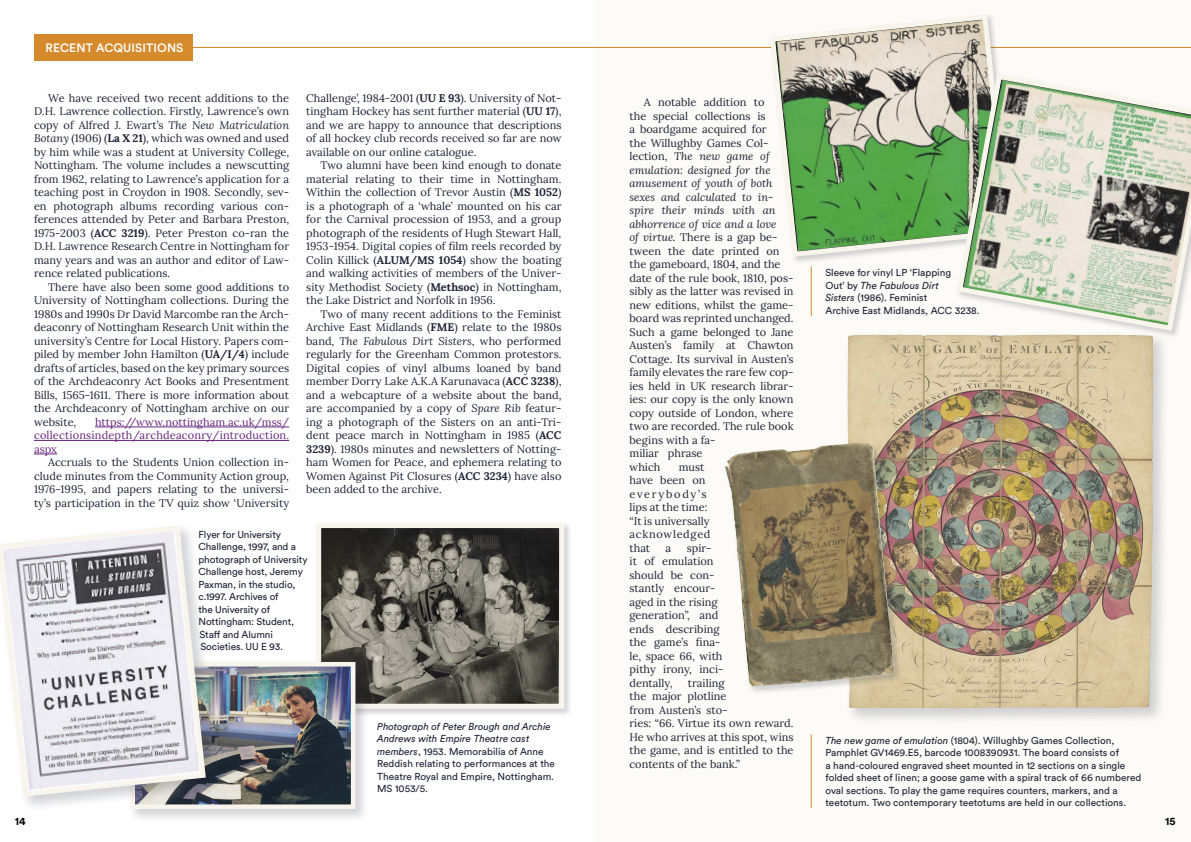
<style>
.page{position:relative;width:1191px;height:842px;background:#fff}
.page>*{position:absolute;margin:0;border:0;box-sizing:border-box;transform-origin:0 0}
.TOP_TITLE_white{font:500 12px "Circular Pro";letter-spacing:.01em;color:#fff}
.BODY_blue_justify{font:11px/13.5px "Lora";color:#1e2335;text-align:justify}
.BODY_blue_justify-2{font:11px/13.5px "Lora";letter-spacing:.015em;color:#68247c;text-align:justify}
.t1{font:700 11px "Circular Pro";color:#000}
.caption_NBlue{font:10px/12.5px "Circular Pro";color:#1e2335}
.s1{font-style:italic}
.s2{font-weight:700}
</style>
<div class="page">
<div style="left:314px;top:521px;width:258px;height:196px;background:#1e2335;opacity:.2"></div>
<img style="left:322px;top:529px;width:236px;height:174px">
<div style="left:316px;top:523px;width:248px;height:186px;border:5px solid #f8f5ec"></div>
<div style="left:595px;top:0;width:596px;height:842px;background:#fcfbf7"></div>
<hr style="left:95px;top:427px;width:194px;height:1px;background:#68247c">
<hr style="left:34px;top:440px;width:255px;height:1px;background:#68247c">
<svg style="left:34px;top:454px;width:23px;height:1px"></svg>
<div style="left:127px;top:659px;width:242px;height:164px;background:#1e2335;opacity:.2"></div>
<img style="left:221px;top:668px;width:128px;height:135px">
<div style="left:130px;top:662px;width:225px;height:147px;border:5px solid #f8f5ec"></div>
<div style="left:844px;top:331px;width:325px;height:394px;background:#1e2335;opacity:.2"></div>
<img style="left:847px;top:334px;width:219px;height:375px">
<hr style="left:188px;top:47px;width:1003px;height:1px;background:#d58a2c">
<div style="left:34px;top:34px;width:159px;height:27px;background:#d58a2c"></div>
<div style="left:0;top:522px;width:221px;height:290px;background:#1e2335;opacity:.2"></div>
<svg style="left:0;top:523px;width:208px;height:276px"></svg>
<div style="left:723px;top:441px;width:179px;height:253px;background:#1e2335;opacity:.2"></div>
<img style="left:724px;top:443px;width:133px;height:91px">
<svg style="left:770px;top:15px;width:228px;height:245px"></svg>
<svg style="left:954px;top:71px;width:237px;height:263px"></svg>
<hr style="left:811px;top:266px;width:1px;height:50px;background:#d58a2c">
<hr style="left:811px;top:734px;width:1px;height:74px;background:#d58a2c">
<p class="TOP_TITLE_white" style="left:45px;top:40px;width:140px">RECENT ACQUISITIONS</p>
<p class="BODY_blue_justify" style="left:34px;top:90px;width:257px;text-indent:14px">We have received two recent additions to the D.H. Lawrence collection. Firstly, Lawrence’s own copy of Alfred J. Ewart’s <span class="s1">The New Matriculation Botany</span> (1906) (<span class="s2">La X 21</span>), which was owned and used by him while was a student at University College, Nottingham. The volume includes a newscutting from 1962, relating to Lawrence’s application for a teaching post in Croydon in 1908. Secondly, sev&shy;en photograph albums recording various con&shy;ferences attended by Peter and Barbara Preston, 1975-2003 (<span class="s2">ACC 3219</span>). Peter Preston co-ran the D.H. Lawrence Research Centre in Nottingham for many years and was an author and editor of Law&shy;rence related publications.</p>
<p class="BODY_blue_justify" style="left:34px;top:279px;width:257px;text-indent:14px">There have also been some good additions to University of Nottingham collections. During the 1980s and 1990s Dr David Marcombe ran the Arch&shy;deaconry of Nottingham Research Unit within the university’s Centre for Local History. Papers com&shy;piled by member John Hamilton (<span class="s2">UA/I/4</span>) include drafts of articles, based on the key primary sources of the Archdeaconry Act Books and Presentment Bills, 1565-1611. There is more information about the Archdeaconry of Nottingham archive on our website,</p>
<p class="BODY_blue_justify-2" style="left:34px;top:414px;width:257px;text-indent:61px">https://www.nottingham.ac.uk/mss/ collectionsindepth/archdeaconry/introduction. aspx</p>
<p class="BODY_blue_justify" style="left:34px;top:455px;width:257px;text-indent:14px">Accruals to the Students Union collection in&shy;clude minutes from the Community Action group, 1976-1995, and papers relating to the universi&shy;ty’s participation in the TV quiz show ‘University</p>
<p class="BODY_blue_justify" style="left:306px;top:90px;width:257px">Challenge’, 1984-2001 (<span class="s2">UU E 93</span>). University of Not&shy;tingham Hockey has sent further material (<span class="s2">UU 17</span>), and we are happy to announce that descriptions of all hockey club records received so far are now available on our online catalogue.</p>
<p class="BODY_blue_justify" style="left:306px;top:158px;width:257px;text-indent:14px">Two alumni have been kind enough to donate material relating to their time in Nottingham.<br>Within the collection of Trevor Austin (<span class="s2">MS 1052</span>) is a photograph of a ‘whale’ mounted on his car for the Carnival procession of 1953, and a group photograph of the residents of Hugh Stewart Hall, 1953-1954. Digital copies of film reels recorded by Colin Killick (<span class="s2">ALUM/MS 1054</span>) show the boating and walking activities of members of the Univer&shy;sity Methodist Society (<span class="s2">Methsoc</span>) in Nottingham, the Lake District and Norfolk in 1956.</p>
<p class="BODY_blue_justify" style="left:306px;top:306px;width:257px;text-indent:14px">Two of many recent additions to the Feminist Archive East Midlands (<span class="s2">FME</span>) relate to the 1980s band, <span class="s1">The Fabulous Dirt Sisters</span>, who performed regularly for the Greenham Common protestors.<br>Digital copies of vinyl albums loaned by band member Dorry Lake A.K.A Karunavaca (<span class="s2">ACC 3238</span>), and a webcapture of a website about the band, are accompanied by a copy of <span class="s1">Spare Rib</span> featur&shy;ing a photograph of the Sisters on an anti-Tri&shy;dent peace march in Nottingham in 1985 (<span class="s2">ACC 3239</span>). 1980s minutes and newsletters of Notting&shy;ham Women for Peace, and ephemera relating to Women Against Pit Closures (<span class="s2">ACC 3234</span>) have also been added to the archive.</p>
<p class="caption_NBlue" style="left:198px;top:527px;width:111px">Flyer for University<br>Challenge, 1997, and a photograph of University<br>Challenge host, Jeremy<br>Paxman, in the studio, c.1997. Archives of<br>the University of<br>Nottingham: Student,<br>Staff and Alumni<br>Societies. UU E 93.</p>
<p class="caption_NBlue" style="left:377px;top:719px;width:179px"><span class="s1">Photograph of Peter Brough and Archie<br>Andrews with Empire Theatre cast members</span>, 1953. Memorabilia of Anne<br>Reddish relating to performances at the<br>Theatre Royal and Empire, Nottingham.<br>MS 1053/5.</p>
<p class="BODY_blue_justify" style="left:629px;top:95px;width:166px;text-align:left;text-indent:14px">A notable addition to<br>the special collections is<br>a boardgame acquired for<br>the Willughby Games Col&shy;lection, <span class="s1">The new game of emulation: designed for the amusement of youth of both sexes and calculated to in&shy;spire their minds with an abhorrence of vice and a love<br>of virtue.</span> There is a gap be&shy;tween the date printed on the gameboard, 1804, and the date of the rule book, 1810, pos&shy;sibly as the latter was revised in new editions, whilst the game&shy;board was reprinted unchanged.<br>Such a game belonged to Jane<br>Austen’s family at Chawton<br>Cottage. Its survival in Austen’s family elevates the rare few cop&shy;ies held in UK research librar&shy;ies: our copy is the only known copy outside of London, where two are recorded. The rule book begins with a fa-<br>miliar phrase<br>which</p>
<p class="BODY_blue_justify" style="left:629px;top:459px;width:82px;text-align:left;text-indent:49px">must have been on everybody’s lips at the time: “It is universally acknowledged that</p>
<p class="BODY_blue_justify" style="left:629px;top:540px;width:96px;text-align:left;text-indent:57px">spir-<br>it of emulation should be con&shy;stantly encour&shy;aged in the rising generation”, and ends describing the game’s fina&shy;le, space 66, with pithy irony, inci&shy;dentally,</p>
<p class="BODY_blue_justify" style="left:665px;top:540px;width:7px">a</p>
<p class="BODY_blue_justify" style="left:629px;top:675px;width:166px;text-align:left;text-indent:58px">trailing<br>the major plotline<br>from Austen’s sto-<br>ries: “66. Virtue its own reward.<br>He who arrives at this spot, wins the game, and is entitled to the contents of the bank.”</p>
<p class="caption_NBlue" style="left:825px;top:266px;width:156px">Sleeve for vinyl LP ‘Flapping<br>Out’ by <span class="s1">The Fabulous Dirt<br>Sisters</span> (1986). Feminist<br>Archive East Midlands, ACC 3238.</p>
<p class="caption_NBlue" style="left:825px;top:733px;width:317px"><span class="s1">The new game of emulation</span> (1804). Willughby Games Collection, Pamphlet GV1469.E5, barcode 1008390931. The board consists of<br>a hand-coloured engraved sheet mounted in 12 sections on a single folded sheet of linen; a goose game with a spiral track of 66 numbered oval sections. To play the game requires counters, markers, and a teetotum. Two contemporary teetotums are held in our collections.</p>
<p class="t1" style="left:15px;top:814px;width:12px">14</p>
<p class="t1" style="left:1165px;top:814px;width:12px">15</p>
</div>
